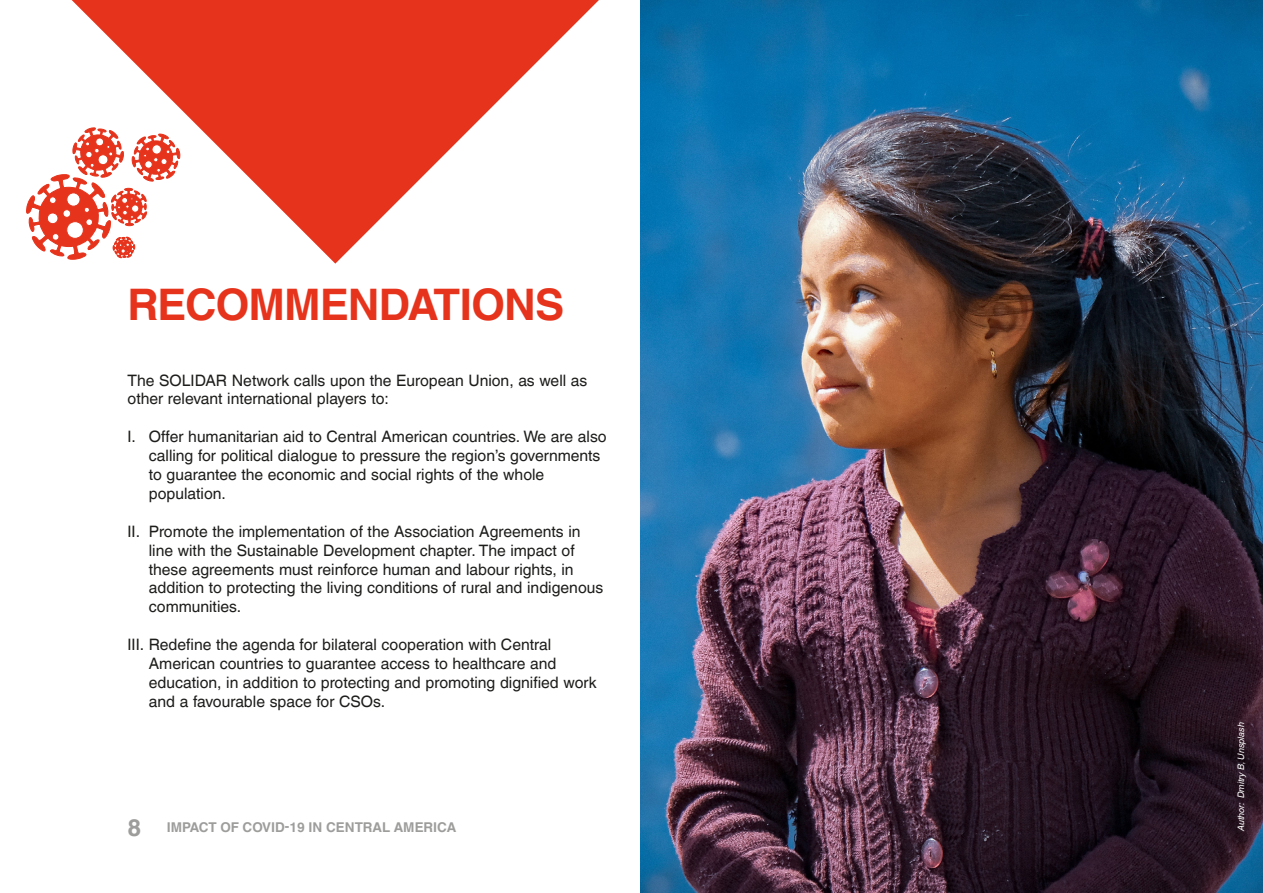
<style>
.page{position:relative;width:1263px;height:893px;background:#fff}
.page>*{position:absolute;margin:0;border:0;box-sizing:border-box;transform-origin:0 0}
.t1{font:700 43.5px "Helvetica World";letter-spacing:-.02em;color:#e6331c}
.t2{font:15.75px/18.9px "Helvetica World";color:#1d1d1b}
.t3{font:700 13.5px "Helvetica World";color:#9d9d9c}
.t4{font:italic 9px "Helvetica World";color:#fff}
.s1{font-size:24px}
</style>
<div class="page">
<svg style="left:72px;top:0;width:527px;height:264px;fill:#e6331c"></svg>
<img style="left:640px;top:0;width:623px;height:893px">
<svg style="left:26px;top:123px;width:154px;height:137px"></svg>
<h1 class="t1" style="left:128px;top:280px;width:438px">RECOMMENDATIONS</h1>
<p class="t2" style="left:128px;top:371px;width:461px">The SOLIDAR Network calls upon the European Union, as well as other relevant international players to:</p>
<p class="t2" style="left:149px;top:427px;width:459px;text-indent:-21px">I. Offer humanitarian aid to Central American countries. We are also calling for political dialogue to pressure the region’s governments to guarantee the economic and social rights of the whole population.</p>
<p class="t2" style="left:149px;top:522px;width:456px;text-indent:-21px">II. Promote the implementation of the Association Agreements in line with the Sustainable Development chapter. The impact of these agreements must reinforce human and labour rights, in addition to protecting the living conditions of rural and indigenous communities.</p>
<p class="t2" style="left:149px;top:635px;width:449px;text-indent:-21px">III. Redefine the agenda for bilateral cooperation with Central American countries to guarantee access to healthcare and education, in addition to protecting and promoting dignified work and a favourable space for CSOs.</p>
<p class="t3" style="left:128px;top:819px;width:330px"><span class="s1">8</span> IMPACT OF COVID-19 IN CENTRAL AMERICA</p>
<p class="t4" style="left:1236px;top:831px;width:111px;rotate:-90deg">Author: Dmitry B, Unsplash</p>
</div>
